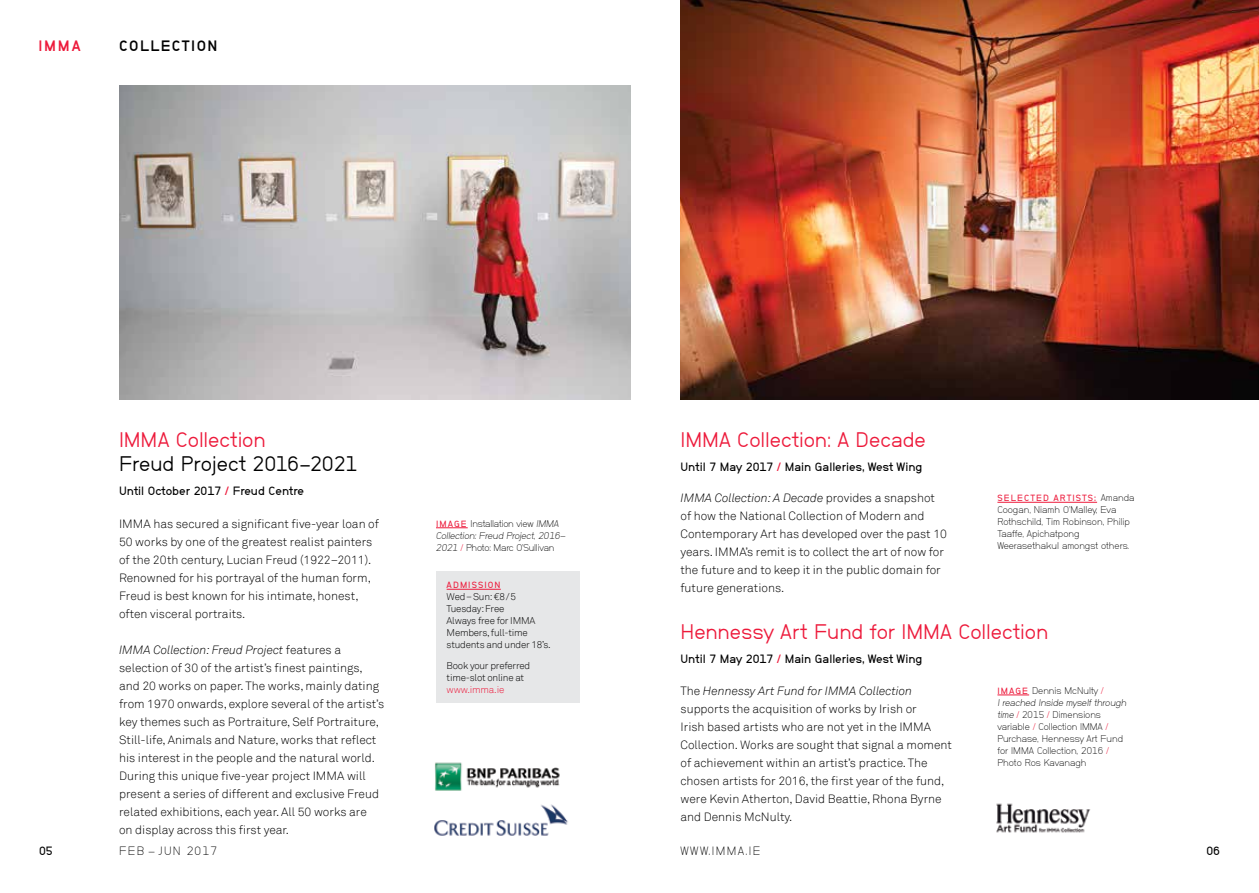
<style>
.page{position:relative;width:1259px;height:893px;background:#fff}
.page>*{position:absolute;margin:0;border:0;box-sizing:border-box;transform-origin:0 0}
.t1{font:21px "Neubau Grotesk Nor";letter-spacing:-.005em;color:#ed1a3b}
.t2{font:21px "Neubau Grotesk Nor";letter-spacing:-.01em;color:#000}
.t3{font:15px "Neubau Grotesk Fet";letter-spacing:.095em;color:#000}
.t4{font:15px "Neubau Grotesk Fet";color:#ed1a3b}
.t5{font:300 12px/18px "Akkurat";color:#000}
.t6{font:12px "Neubau Grotesk Hal";color:#000}
.t7{font:12px "Neubau Grotesk Mag";letter-spacing:.115em;color:#000}
.t8{font:12px "Neubau Grotesk Mag";letter-spacing:.095em;color:#000}
.t9{font:9.75px/12px "Neubau Grotesk Mag";letter-spacing:-.005em;color:#000}
.t10{font:300 9.75px/12px "Akkurat";letter-spacing:-.02em;color:#000}
.t11{font:300 9.75px "Akkurat";letter-spacing:-.02em;color:#ed1a3b}
.t12{font:9.75px "Neubau Grotesk Mag";color:#ed1a3b}
.t13{font:9px "Neubau Grotesk Hal";letter-spacing:.12em;color:#ed1a3b}
.s1{color:#ed1a3b}
.s2{font-style:italic}
.s3{font-family:"Neubau Grotesk Hal";font-size:9px;color:#ed1a3b}
</style>
<div class="page">
<img style="left:434px;top:804px;width:134px;height:32px">
<img style="left:119px;top:85px;width:511px;height:315px">
<hr style="left:997px;top:695px;width:32px;height:1px;background:#ed1a3b">
<hr style="left:997px;top:502px;width:100px;height:1px;background:#ed1a3b">
<hr style="left:436px;top:527px;width:32px;height:1px;background:#ed1a3b">
<img style="left:680px;top:0;width:579px;height:400px">
<img style="left:996px;top:803px;width:95px;height:30px">
<div style="left:436px;top:571px;width:143px;height:132px;background:#e6e7e8"></div>
<hr style="left:447px;top:589px;width:54px;height:1px;background:#ed1a3b">
<img style="left:435px;top:762px;width:125px;height:28px">
<p class="t4" style="left:38px;top:37px;width:44px">IMMA</p>
<p class="t3" style="left:119px;top:37px;width:73px">COLLECTION</p>
<h1 class="t1" style="left:119px;top:427px;width:148px">IMMA Collection</h1>
<h1 class="t2" style="left:119px;top:451px;width:240px">Freud Project 2016–2021</h1>
<p class="t6" style="left:119px;top:483px;width:186px">Until October 2017 <span class="s1">/</span> Freud Centre</p>
<p class="t5" style="left:119px;top:515px;width:261px">IMMA has secured a significant five-year loan of 50 works by one of the greatest realist painters of the 20th century, Lucian Freud (1922–2011).<br>Renowned for his portrayal of the human form, Freud is best known for his intimate, honest, often visceral portraits.</p>
<p class="t5" style="left:119px;top:641px;width:266px"><span class="s2">IMMA Collection: Freud Project</span> features a selection of 30 of the artist’s finest paintings, and 20 works on paper. The works, mainly dating from 1970 onwards, explore several of the artist’s key themes such as Portraiture, Self Portraiture, Still-life, Animals and Nature, works that reflect his interest in the people and the natural world.<br>During this unique five-year project IMMA will present a series of different and exclusive Freud related exhibitions, each year. All 50 works are<br>on display across this first year.</p>
<p class="t9" style="left:436px;top:517px;width:130px"><span class="s3">Image</span> I nstallation view IMMA<br>Collection: Freud Project, 2016‑<br>2021 <span class="s1">/</span> Photo: Marc O’Sullivan</p>
<p class="t13" style="left:447px;top:579px;width:27px">Admissi</p>
<p class="t13" style="left:488px;top:579px;width:14px">on</p>
<p class="t10" style="left:446px;top:591px;width:106px">Wed–Sun: €8/5<br>Tuesday: Free<br>Always free for IMMA<br>Members, full-time students and under 18’s.</p>
<p class="t10" style="left:446px;top:660px;width:85px">Book your preferred time-slot online at</p>
<p class="t11" style="left:446px;top:684px;width:59px">www.imma.ie</p>
<h1 class="t1" style="left:680px;top:427px;width:247px">IMMA Collection: A Decade</h1>
<p class="t6" style="left:680px;top:459px;width:243px">Until 7 May 2017 <span class="s1">/</span> Main Galleries, West Wing</p>
<p class="t5" style="left:680px;top:489px;width:268px"><span class="s2">IMMA Collection: A Decade</span> provides a snapshot of how the National Collection of Modern and Contemporary Art has developed over the past 10 years. IMMA’s remit is to collect the art of now for the future and to keep it in the public domain for future generations.</p>
<h1 class="t1" style="left:680px;top:619px;width:369px">Hennessy Art Fund for IMMA Collection</h1>
<p class="t6" style="left:680px;top:651px;width:243px">Until 7 May 2017 <span class="s1">/</span> Main Galleries, West Wing</p>
<p class="t5" style="left:680px;top:682px;width:273px">The <span class="s2">Hennessy Art Fund for IMMA Collection </span>supports the acquisition of works by Irish or<br>Irish based artists who are not yet in the IMMA Collection. Works are sought that signal a moment of achievement within an artist’s practice. The chosen artists for 2016, the first year of the fund, were Kevin Atherton, David Beattie, Rhona Byrne and Dennis McNulty.</p>
<p class="t9" style="left:997px;top:492px;width:139px;text-indent:97px"><span class="s3">:</span> Amanda<br>Coogan, N iamh O’Malley, Eva<br>Rothschild, Tim Robinson, Philip<br>Taaffe, Apichatpong<br>Weerasethakul amongst others.</p>
<p class="t13" style="left:997px;top:492px;width:76px">selected Artists</p>
<p class="t9" style="left:997px;top:684px;width:132px"><span class="s3">Image</span> Dennis McNulty <span class="s1">/<br></span>I reached I nside myself through time<span class="s1">/</span> 2015 <span class="s1">/</span> Dimensions variable <span class="s1">/</span> Collection IMMA</p>
<p class="t12" style="left:1105px;top:721px;width:5px">/</p>
<p class="t9" style="left:997px;top:732px;width:127px">Purchase, Hennessy Art Fund for IMMA</p>
<p class="t9" style="left:997px;top:744px;width:113px;text-indent:40px">Collection, 2016 <span class="s1">/<br></span>Photo Ros Kavanagh</p>
<p class="t8" style="left:119px;top:844px;width:100px">FEB — JUn 2017</p>
<p class="t7" style="left:680px;top:844px;width:81px">www.imma.ie</p>
<p class="t6" style="left:39px;top:843px;width:15px">05</p>
<p class="t6" style="left:1206px;top:843px;width:15px">06</p>
</div>
